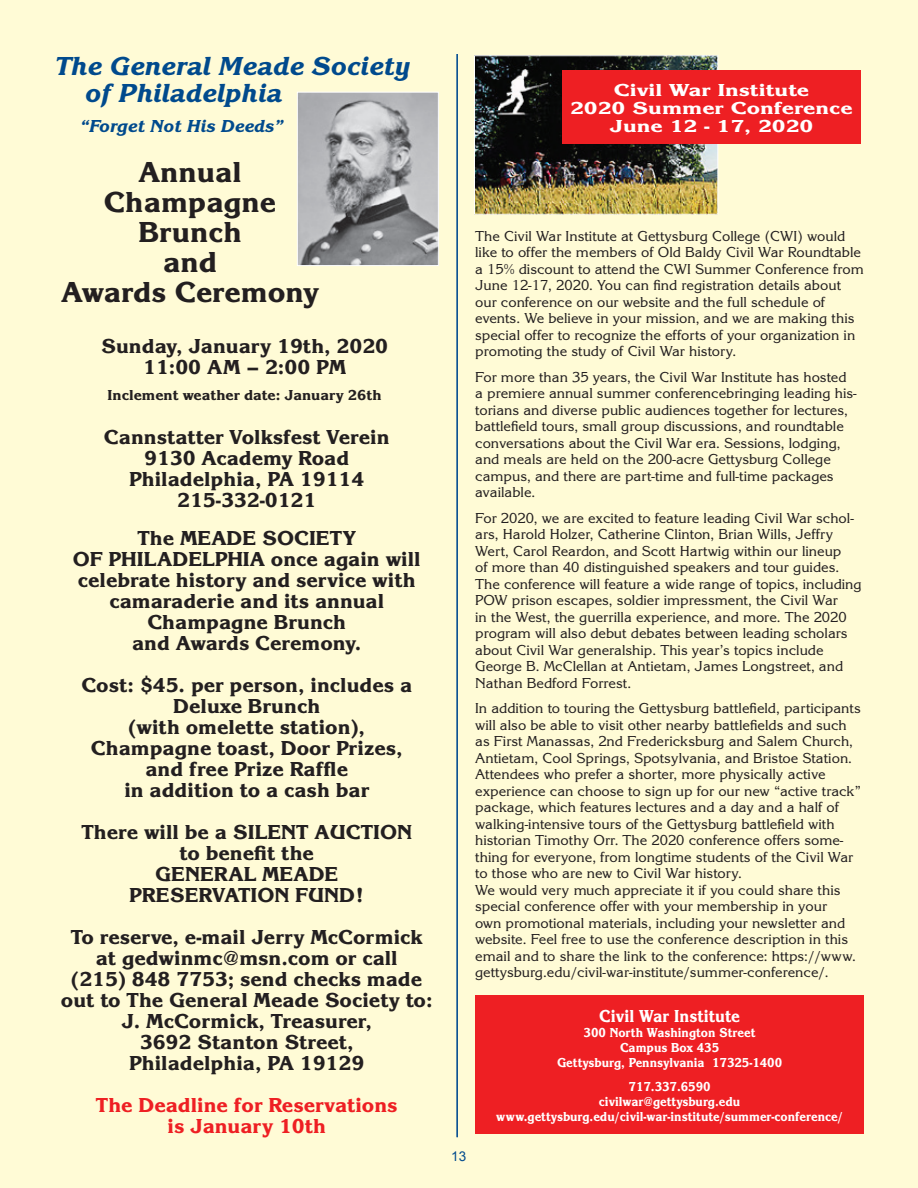
<style>
.page{position:relative;width:918px;height:1188px;background:#fffbd6}
.page>*{position:absolute;margin:0;border:0;box-sizing:border-box;transform-origin:0 0}
.t1{font:30px/30px "Korinna Extra Bold DTC";color:#231f20;text-align:center}
.t2{font:27px/27px "Korinna Extra Bold Italic DTC";color:#004a8d}
.t3{font:21px/21px "Korinna Extra Bold DTC";color:#231f20;text-align:center}
.t4{font:21px/21px "Korinna Extra Bold DTC";color:#ee1f23;text-align:center}
.t5{font:18px/18px "Korinna Extra Bold DTC";color:#fff;text-align:center;scale:1.25 1}
.t6{font:18px "Korinna Extra Bold Italic DTC";color:#004a8d}
.t7{font:18px "Korinna Extra Bold DTC";color:#fff;scale:.9 1}
.t8{font:15px/16.5px "Korinna Regular DTC";color:#231f20}
.t9{font:15px "Korinna Extra Bold DTC";color:#231f20}
.t10{font:13.5px/15px "Korinna Extra Bold DTC";color:#fff;text-align:center;scale:.9 1}
.t11{font:13.5px "Arial";color:#004a8d}
</style>
<div class="page">
<hr style="left:457px;top:54px;width:1px;height:1083px;background:#004a8d">
<img style="left:299px;top:94px;width:138px;height:170px">
<div style="left:297px;top:92px;width:142px;height:174px;border:1px solid #fff"></div>
<img style="left:476px;top:57px;width:240px;height:156px">
<div style="left:474px;top:55px;width:244px;height:160px;border:1px solid #fff"></div>
<div style="left:475px;top:996px;width:389px;height:138px;background:#ee1f23"></div>
<div style="left:562px;top:70px;width:299px;height:74px;background:#ee1f23"></div>
<h2 class="t2" style="left:85px;top:53px;width:327px;text-indent:-30px">The General Meade Society of Philadelphia</h2>
<p class="t6" style="left:80px;top:116px;width:205px">“Forget Not His Deeds”</p>
<h1 class="t1" style="left:61px;top:157px;width:259px">Annual<br>Champagne<br>Brunch<br>and<br>Awards Ceremony</h1>
<h3 class="t3" style="left:101px;top:336px;width:288px">Sunday, January 19th, 2020<br>11:00 AM – 2:00 PM</h3>
<p class="t9" style="left:108px;top:386px;width:275px">Inclement weather date: January 26th</p>
<h3 class="t3" style="left:104px;top:427px;width:287px">Cannstatter Volksfest Verein<br>9130 Academy Road<br>Philadelphia, PA 19114<br>215-332-0121</h3>
<h3 class="t3" style="left:73px;top:528px;width:349px">The MEADE SOCIETY<br>OF PHILADELPHIA once again will celebrate history and service with camaraderie and its annual<br>Champagne Brunch<br>and Awards Ceremony.</h3>
<h3 class="t3" style="left:81px;top:675px;width:332px">Cost: $45. per person, includes a<br>Deluxe Brunch<br>(with omelette station),<br>Champagne toast, Door Prizes, and free Prize Raffle<br>in addition to a cash bar</h3>
<h3 class="t3" style="left:81px;top:822px;width:332px">There will be a SILENT AUCTION to benefit the<br>GENERAL MEADE<br>PRESERVATION FUND!</h3>
<h3 class="t3" style="left:61px;top:927px;width:373px">To reserve, e-mail Jerry McCormick at gedwinmc@msn.com or call<br>(215) 848 7753; send checks made out to The General Meade Society to:<br>J. McCormick, Treasurer,<br>3692 Stanton Street,<br>Philadelphia, PA 19129</h3>
<h3 class="t4" style="left:96px;top:1095px;width:303px">The Deadline for Reservations is January 10th</h3>
<p class="t5" style="left:570px;top:81px;width:227px">Civil War Institute<br>2020 Summer Conference<br>June 12 - 17, 2020</p>
<p class="t8" style="left:475px;top:228px;width:390px">The Civil War Institute at Gettysburg College (CWI) would like to offer the members of Old Baldy Civil War Roundtable a 15% discount to attend the CWI Summer Conference from June 12-17, 2020. You can find registration details about our conference on our website and the full schedule of events. We believe in your mission, and we are making this special offer to recognize the efforts of your organization in promoting the study of Civil War history.</p>
<p class="t8" style="left:475px;top:369px;width:383px">For more than 35 years, the Civil War Institute has hosted a premiere annual summer conferencebringing leading his&shy;torians and diverse public audiences together for lectures, battlefield tours, small group discussions, and roundtable conversations about the Civil War era. Sessions, lodging, and meals are held on the 200-acre Gettysburg College campus, and there are part-time and full-time packages available.</p>
<p class="t8" style="left:475px;top:510px;width:388px">For 2020, we are excited to feature leading Civil War schol&shy;ars, Harold Holzer, Catherine Clinton, Brian Wills, Jeffry Wert, Carol Reardon, and Scott Hartwig within our lineup<br>of more than 40 distinguished speakers and tour guides.<br>The conference will feature a wide range of topics, including POW prison escapes, soldier impressment, the Civil War<br>in the West, the guerrilla experience, and more. The 2020 program will also debut debates between leading scholars about Civil War generalship. This year’s topics include George B. McClellan at Antietam, James Longstreet, and Nathan Bedford Forrest.</p>
<p class="t8" style="left:475px;top:700px;width:387px">In addition to touring the Gettysburg battlefield, participants will also be able to visit other nearby battlefields and such as First Manassas, 2nd Fredericksburg and Salem Church, Antietam, Cool Springs, Spotsylvania, and Bristoe Station.<br>Attendees who prefer a shorter, more physically active experience can choose to sign up for our new “active track” package, which features lectures and a day and a half of walking-intensive tours of the Gettysburg battlefield with historian Timothy Orr. The 2020 conference offers some&shy;thing for everyone, from longtime students of the Civil War to those who are new to Civil War history.<br>We would very much appreciate it if you could share this special conference offer with your membership in your<br>own promotional materials, including your newsletter and website. Feel free to use the conference description in this email and to share the link to the conference: https://www. gettysburg.edu/civil-war-institute/summer-conference/.</p>
<p class="t7" style="left:599px;top:1006px;width:158px">Civil War Institute</p>
<p class="t10" style="left:557px;top:1025px;width:252px">300 North Washington Street<br>Campus Box 435<br>Gettysburg, Pennsylvania 17325-1400</p>
<p class="t10" style="left:496px;top:1079px;width:387px">717.337.6590<br>civilwar@gettysburg.edu www.gettysburg.edu/civil-war-institute/summer-conference/</p>
<p class="t11" style="left:451px;top:1147px;width:17px">13</p>
</div>
